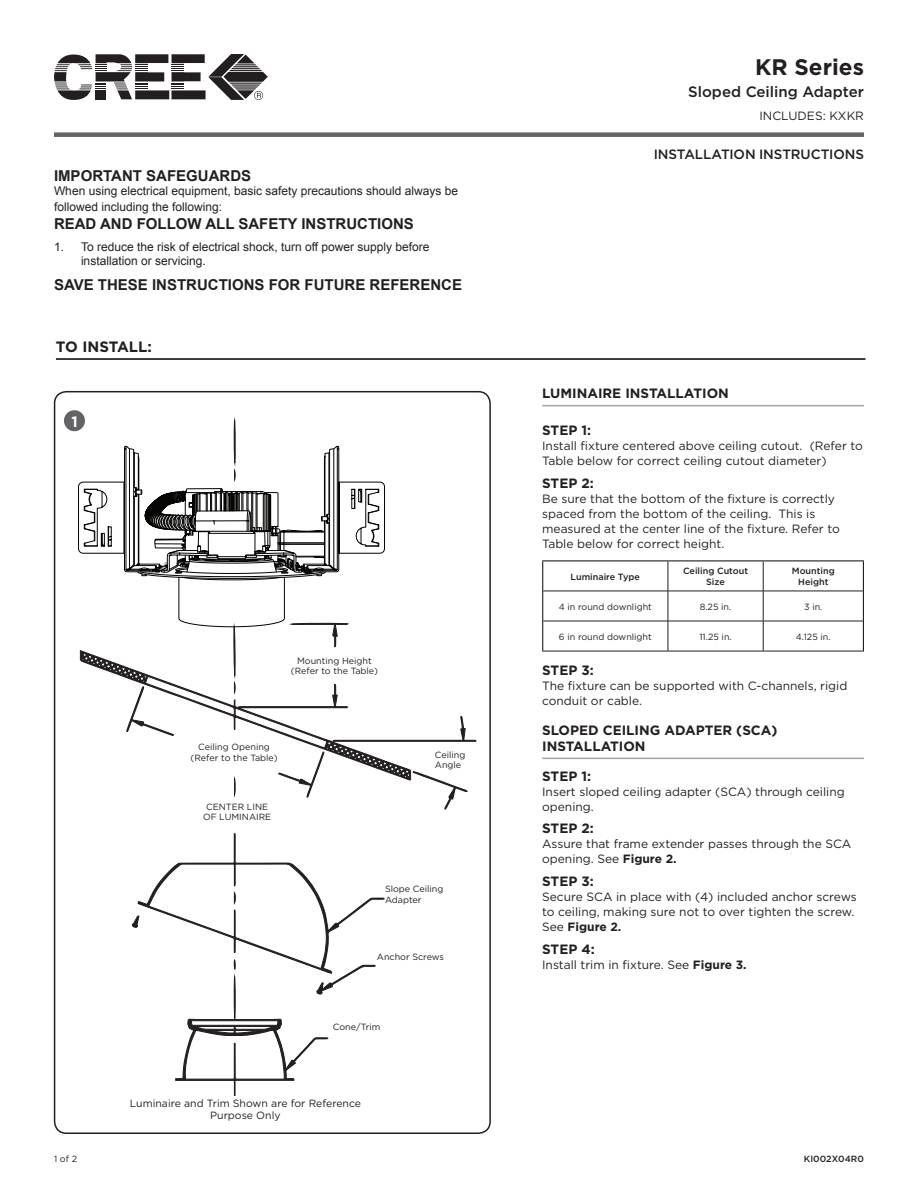
<style>
.page{position:relative;width:918px;height:1188px;background:#fff}
.page>*{position:absolute;margin:0;border:0;box-sizing:border-box;transform-origin:0 0}
.t1{font:700 22.5px "Gotham";color:#231f20}
.t2{font:700 15px "Arial";color:#231f20}
.t3{font:500 15px "Gotham";color:#231f20}
.t4{font:700 15px "Gotham";color:#231f20}
.t5{font:700 15px "Gotham";color:#fff}
.Heading{font:700 13.5px/16.2px "Gotham";color:#231f20}
.Step{font:700 13.5px "Gotham";color:#231f20}
.t6{font:500 13.5px "Gotham";letter-spacing:-.01em;color:#231f20}
.Body_Text{font:12px/15px "Gotham";color:#231f20}
.t7{font:12px/16.2px "Arial";color:#231f20}
.Body_Text-2{font:10.5px/12.6px "Gotham";color:#231f20;text-align:center}
.Body_Text-3{font:9px/10.8px "Gotham";color:#231f20}
.t8{font:500 9px "Gotham";color:#231f20}
.s1{font-weight:700}
</style>
<div class="page">
<svg style="left:54px;top:54px;width:214px;height:46px"></svg>
<div style="left:54px;top:132px;width:810px;height:5px;background:#636366"></div>
<hr style="left:56px;top:358px;width:810px;height:2px;background:#000">
<hr style="left:542px;top:405px;width:322px;height:1px;background:#a4a5a9">
<hr style="left:542px;top:758px;width:322px;height:1px;background:#a4a5a9">
<hr style="left:668px;top:561px;width:1px;height:30px;background:#231f20">
<hr style="left:763px;top:561px;width:1px;height:30px;background:#231f20">
<hr style="left:543px;top:591px;width:125px;height:1px;background:#231f20">
<hr style="left:668px;top:591px;width:95px;height:1px;background:#231f20">
<hr style="left:668px;top:591px;width:1px;height:30px;background:#231f20">
<hr style="left:763px;top:591px;width:100px;height:1px;background:#231f20">
<hr style="left:763px;top:591px;width:1px;height:30px;background:#231f20">
<hr style="left:543px;top:621px;width:125px;height:1px;background:#231f20">
<hr style="left:668px;top:621px;width:95px;height:1px;background:#231f20">
<hr style="left:668px;top:621px;width:1px;height:30px;background:#231f20">
<hr style="left:763px;top:621px;width:100px;height:1px;background:#231f20">
<hr style="left:763px;top:621px;width:1px;height:30px;background:#231f20">
<hr style="left:542px;top:651px;width:126px;height:1px;background:#231f20">
<hr style="left:668px;top:651px;width:95px;height:1px;background:#231f20">
<hr style="left:763px;top:651px;width:101px;height:1px;background:#231f20">
<hr style="left:542px;top:560px;width:126px;height:1px;background:#231f20">
<hr style="left:542px;top:561px;width:1px;height:30px;background:#231f20">
<hr style="left:668px;top:560px;width:95px;height:1px;background:#231f20">
<hr style="left:763px;top:560px;width:101px;height:1px;background:#231f20">
<hr style="left:863px;top:561px;width:1px;height:30px;background:#231f20">
<hr style="left:542px;top:591px;width:1px;height:30px;background:#231f20">
<hr style="left:863px;top:591px;width:1px;height:30px;background:#231f20">
<hr style="left:542px;top:621px;width:1px;height:30px;background:#231f20">
<hr style="left:863px;top:621px;width:1px;height:30px;background:#231f20">
<svg style="left:132px;top:833px;width:252px;height:263px"></svg>
<svg style="left:78px;top:420px;width:398px;height:390px"></svg>
<div style="left:54px;top:391px;width:437px;height:743px;border:2px solid #231f20;border-radius:12px"></div>
<div style="left:64px;top:410px;width:21px;height:21px;background:#636366;border-radius:50%"></div>
<p class="t2" style="left:54px;top:166px;width:199px">IMPORTANT SAFEGUARDS</p>
<p class="t7" style="left:54px;top:183px;width:406px">When using electrical equipment, basic safety precautions should always be followed including the following:</p>
<p class="t2" style="left:54px;top:214px;width:361px">READ AND FOLLOW ALL SAFETY INSTRUCTIONS</p>
<p class="t7" style="left:81px;top:239px;width:350px;line-height:14.4px;text-indent:-27px">1. To reduce the risk of electrical shock, turn off power supply before installation or servicing.</p>
<p class="t2" style="left:54px;top:274px;width:410px">SAVE THESE INSTRUCTIONS FOR FUTURE REFERENCE</p>
<p class="t4" style="left:56px;top:338px;width:98px">TO INSTALL:</p>
<p class="t5" style="left:72px;top:412px;width:8px">1</p>
<p class="Body_Text-3" style="left:297px;top:655px;width:76px">Mounting Height</p>
<p class="Body_Text-3" style="left:291px;top:666px;width:88px">(Refer to the Table)</p>
<p class="Body_Text-3" style="left:198px;top:742px;width:73px">Ceiling Opening</p>
<p class="Body_Text-3" style="left:191px;top:753px;width:88px">(Refer to the Table)</p>
<p class="Body_Text-3" style="left:206px;top:801px;width:64px">CENTER LINE</p>
<p class="Body_Text-3" style="left:203px;top:812px;width:70px">OF LUMINAIRE</p>
<p class="Body_Text-3" style="left:435px;top:749px;width:32px">Ceiling</p>
<p class="Body_Text-3" style="left:435px;top:760px;width:28px">Angle</p>
<p class="Body_Text-3" style="left:385px;top:883px;width:60px">Slope Ceiling<br>Adapter</p>
<p class="Body_Text-3" style="left:377px;top:951px;width:69px">Anchor Screws</p>
<p class="Body_Text-3" style="left:333px;top:1021px;width:49px">Cone/Trim</p>
<p class="Body_Text-2" style="left:130px;top:1097px;width:233px">Luminaire and Trim Shown are for Reference<br>Purpose Only</p>
<h1 class="t1" style="left:755px;top:53px;width:110px">KR Series</h1>
<p class="t3" style="left:688px;top:83px;width:177px">Sloped Ceiling Adapter</p>
<p class="Body_Text" style="left:759px;top:108px;width:106px">INCLUDES: KXKR</p>
<p class="t6" style="left:654px;top:146px;width:212px">INSTALLATION INSTRUCTIONS</p>
<p class="Heading" style="left:542px;top:385px;width:188px">LUMINAIRE INSTALLATION</p>
<p class="Step" style="left:542px;top:422px;width:50px">STEP 1:</p>
<p class="Body_Text" style="left:542px;top:438px;width:322px">Install fixture centered above ceiling cutout. (Refer to<br>Table below for correct ceiling cutout diameter)</p>
<p class="Step" style="left:542px;top:475px;width:53px">STEP 2:</p>
<p class="Body_Text" style="left:542px;top:491px;width:299px">Be sure that the bottom of the fixture is correctly spaced from the bottom of the ceiling. This is measured at the center line of the fixture. Refer to Table below for correct height.</p>
<p class="t8" style="left:571px;top:571px;width:71px">Luminaire Type</p>
<p class="t8" style="left:683px;top:565px;width:67px">Ceiling Cutout</p>
<p class="t8" style="left:706px;top:576px;width:20px">Size</p>
<p class="t8" style="left:792px;top:565px;width:44px">Mounting</p>
<p class="t8" style="left:798px;top:576px;width:32px">Height</p>
<p class="Body_Text-3" style="left:559px;top:601px;width:95px">4 in round downlight</p>
<p class="Body_Text-3" style="left:700px;top:601px;width:33px">8.25 in.</p>
<p class="Body_Text-3" style="left:804px;top:601px;width:20px">3 in.</p>
<p class="Body_Text-3" style="left:559px;top:631px;width:94px">6 in round downlight</p>
<p class="Body_Text-3" style="left:699px;top:631px;width:34px">11.25 in.</p>
<p class="Body_Text-3" style="left:796px;top:631px;width:36px">4.125 in.</p>
<p class="Step" style="left:542px;top:662px;width:53px">STEP 3:</p>
<p class="Body_Text" style="left:542px;top:678px;width:307px">The fixture can be supported with C-channels, rigid conduit or cable.</p>
<p class="Heading" style="left:542px;top:722px;width:237px">SLOPED CEILING ADAPTER (SCA)<br>INSTALLATION</p>
<p class="Step" style="left:542px;top:768px;width:50px">STEP 1:</p>
<p class="Body_Text" style="left:542px;top:784px;width:304px">Insert sloped ceiling adapter (SCA) through ceiling opening.</p>
<p class="Step" style="left:542px;top:821px;width:53px">STEP 2:</p>
<p class="Body_Text" style="left:542px;top:837px;width:311px">Assure that frame extender passes through the SCA opening. See <span class="s1">Figure 2.</span></p>
<p class="Step" style="left:542px;top:873px;width:53px">STEP 3:</p>
<p class="Body_Text" style="left:542px;top:890px;width:316px">Secure SCA in place with (4) included anchor screws to ceiling, making sure not to over tighten the screw.<br>See <span class="s1">Figure 2.</span></p>
<p class="Step" style="left:542px;top:941px;width:54px">STEP 4:</p>
<p class="Body_Text" style="left:542px;top:958px;width:206px">Install trim in fixture. See <span class="s1">Figure 3.</span></p>
<p class="Body_Text-3" style="left:54px;top:1153px;width:25px">1 of 2</p>
<p class="t8" style="left:804px;top:1153px;width:62px">KI002X04R0</p>
</div>
